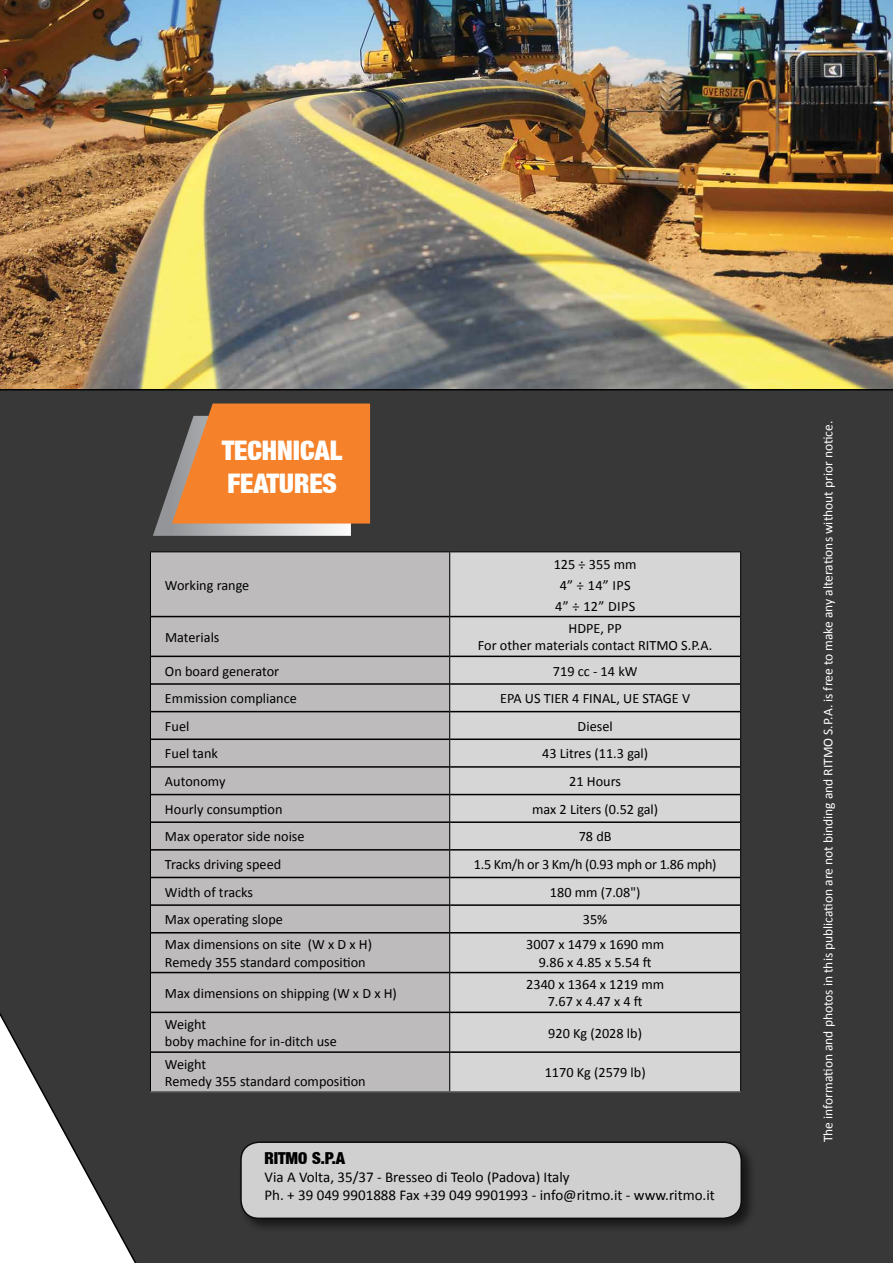
<style>
.page{position:relative;width:893px;height:1263px;background:#fff}
.page>*{position:absolute;margin:0;border:0;box-sizing:border-box;transform-origin:0 0}
.t1{font:27px/32.4px "Basic Sans Heavy SF Bold";color:#fff}
.t2{font:16.5px "Basic Sans Heavy SF Bold";color:#000}
.t3{font:15px/18px "Calibri";color:#000}
.t4{font:14.25px/17.1px "Calibri";color:#000;text-align:center}
.t5{font:14.25px "Calibri";letter-spacing:-.02em;color:#000}
.t6{font:14.25px/21px "Calibri";letter-spacing:.02em;color:#000;text-align:center}
.t7{font:13.5px "Calibri";color:#fff}
</style>
<div class="page">
<div style="left:0;top:389px;width:893px;height:874px;background:#383839"></div>
<div style="left:238px;top:1139px;width:518px;height:94px;background:#000;opacity:.75"></div>
<div style="left:241px;top:1142px;width:500px;height:76px;background:#d0d0d1;border-radius:18px"></div>
<div style="left:240px;top:1141px;width:502px;height:78px;border:2px solid #000;border-radius:18px"></div>
<div style="left:151px;top:552px;width:298px;height:539px;background:#bdbbbb"></div>
<div style="left:450px;top:552px;width:290px;height:539px;background:#d7d6d6"></div>
<hr style="left:151px;top:616px;width:298px;height:1px;background:#000">
<hr style="left:450px;top:616px;width:290px;height:1px;background:#000">
<hr style="left:151px;top:656px;width:298px;height:1px;background:#000">
<hr style="left:450px;top:656px;width:290px;height:1px;background:#000">
<hr style="left:151px;top:683px;width:298px;height:2px;background:#000">
<hr style="left:450px;top:683px;width:290px;height:2px;background:#000">
<hr style="left:151px;top:711px;width:298px;height:1px;background:#000">
<hr style="left:450px;top:711px;width:290px;height:1px;background:#000">
<hr style="left:151px;top:738px;width:298px;height:2px;background:#000">
<hr style="left:450px;top:738px;width:290px;height:2px;background:#000">
<hr style="left:151px;top:766px;width:298px;height:2px;background:#000">
<hr style="left:450px;top:766px;width:290px;height:2px;background:#000">
<hr style="left:151px;top:794px;width:298px;height:1px;background:#000">
<hr style="left:450px;top:794px;width:290px;height:1px;background:#000">
<hr style="left:151px;top:821px;width:298px;height:2px;background:#000">
<hr style="left:450px;top:821px;width:290px;height:2px;background:#000">
<hr style="left:151px;top:849px;width:298px;height:1px;background:#000">
<hr style="left:450px;top:849px;width:290px;height:1px;background:#000">
<hr style="left:151px;top:877px;width:298px;height:1px;background:#000">
<hr style="left:450px;top:877px;width:290px;height:1px;background:#000">
<hr style="left:151px;top:904px;width:298px;height:2px;background:#000">
<hr style="left:450px;top:904px;width:290px;height:2px;background:#000">
<hr style="left:151px;top:932px;width:298px;height:1px;background:#000">
<hr style="left:450px;top:932px;width:290px;height:1px;background:#000">
<hr style="left:151px;top:972px;width:298px;height:1px;background:#000">
<hr style="left:450px;top:972px;width:290px;height:1px;background:#000">
<hr style="left:151px;top:1011px;width:298px;height:2px;background:#000">
<hr style="left:450px;top:1011px;width:290px;height:2px;background:#000">
<hr style="left:151px;top:1051px;width:298px;height:2px;background:#000">
<hr style="left:450px;top:1051px;width:290px;height:2px;background:#000">
<hr style="left:150px;top:1091px;width:300px;height:2px;background:#58595b">
<hr style="left:450px;top:1091px;width:291px;height:2px;background:#58595b">
<hr style="left:150px;top:551px;width:300px;height:1px;background:#000">
<hr style="left:150px;top:552px;width:1px;height:64px;background:#000">
<hr style="left:450px;top:551px;width:291px;height:1px;background:#000">
<hr style="left:449px;top:552px;width:1px;height:64px;background:#000">
<hr style="left:740px;top:552px;width:1px;height:64px;background:#000">
<hr style="left:150px;top:616px;width:1px;height:40px;background:#000">
<hr style="left:449px;top:616px;width:1px;height:40px;background:#000">
<hr style="left:740px;top:616px;width:1px;height:40px;background:#000">
<svg style="left:150px;top:656px;width:1px;height:277px"></svg>
<svg style="left:449px;top:656px;width:1px;height:277px"></svg>
<svg style="left:740px;top:656px;width:1px;height:277px"></svg>
<hr style="left:150px;top:933px;width:1px;height:39px;background:#000">
<hr style="left:449px;top:933px;width:1px;height:39px;background:#000">
<hr style="left:740px;top:933px;width:1px;height:39px;background:#000">
<hr style="left:150px;top:972px;width:1px;height:40px;background:#000">
<hr style="left:449px;top:972px;width:1px;height:40px;background:#000">
<hr style="left:740px;top:972px;width:1px;height:40px;background:#000">
<hr style="left:150px;top:1012px;width:1px;height:40px;background:#000">
<hr style="left:449px;top:1012px;width:1px;height:40px;background:#000">
<hr style="left:740px;top:1012px;width:1px;height:40px;background:#000">
<hr style="left:150px;top:1052px;width:1px;height:39px;background:#000">
<hr style="left:449px;top:1052px;width:1px;height:39px;background:#000">
<hr style="left:740px;top:1052px;width:1px;height:39px;background:#000">
<svg style="left:153px;top:403px;width:217px;height:133px;background:#d27f40"></svg>
<img style="left:0;top:0;width:893px;height:389px">
<h1 class="t1" style="left:222px;top:434px;width:122px">TECHNICAL<br>FEATURES</h1>
<p class="t4" style="left:165px;top:576px;width:86px">Working range</p>
<p class="t6" style="left:554px;top:553px;width:84px">125 ÷ 355 mm<br>4” ÷ 14” IPS<br>4” ÷ 12” DIPS</p>
<p class="t4" style="left:165px;top:628px;width:56px">Materials</p>
<p class="t4" style="left:478px;top:619px;width:236px">HDPE, PP<br>For other materials contact RITMO S.P.A.</p>
<p class="t4" style="left:165px;top:661px;width:116px">On board generator</p>
<p class="t4" style="left:553px;top:661px;width:86px">719 cc - 14 kW</p>
<p class="t4" style="left:165px;top:689px;width:133px">Emmission compliance</p>
<p class="t4" style="left:500px;top:689px;width:192px">EPA US TIER 4 FINAL, UE STAGE V</p>
<p class="t4" style="left:165px;top:717px;width:26px">Fuel</p>
<p class="t4" style="left:578px;top:717px;width:37px">Diesel</p>
<p class="t4" style="left:165px;top:744px;width:55px">Fuel tank</p>
<p class="t4" style="left:542px;top:744px;width:108px">43 Litres (11.3 gal)</p>
<p class="t4" style="left:165px;top:772px;width:62px">Autonomy</p>
<p class="t4" style="left:569px;top:772px;width:53px">21 Hours</p>
<p class="t4" style="left:165px;top:800px;width:119px">Hourly consumption</p>
<p class="t4" style="left:532px;top:800px;width:128px">max 2 Liters (0.52 gal)</p>
<p class="t4" style="left:165px;top:827px;width:141px">Max operator side noise</p>
<p class="t4" style="left:579px;top:827px;width:34px">78 dB</p>
<p class="t4" style="left:165px;top:855px;width:118px">Tracks driving speed</p>
<p class="t5" style="left:474px;top:855px;width:244px">1.5 Km/h or 3 Km/h (0.93 mph or 1.86 mph)</p>
<p class="t4" style="left:165px;top:883px;width:90px">Width of tracks</p>
<p class="t4" style="left:550px;top:883px;width:92px">180 mm (7.08")</p>
<p class="t4" style="left:165px;top:910px;width:120px">Max operating slope</p>
<p class="t4" style="left:583px;top:910px;width:26px">35%</p>
<p class="t4" style="left:165px;top:935px;width:209px;text-align:left">Max dimensions on site (W x D x H)<br>Remedy 355 standard composition</p>
<p class="t4" style="left:526px;top:935px;width:139px">3007 x 1479 x 1690 mm<br>9.86 x 4.85 x 5.54 ft</p>
<p class="t4" style="left:165px;top:984px;width:233px">Max dimensions on shipping (W x D x H)</p>
<p class="t4" style="left:526px;top:975px;width:139px">2340 x 1364 x 1219 mm<br>7.67 x 4.47 x 4 ft</p>
<p class="t4" style="left:165px;top:1015px;width:173px;text-align:left">Weight<br>boby machine for in-ditch use</p>
<p class="t4" style="left:548px;top:1023px;width:95px">920 Kg (2028 lb)</p>
<p class="t4" style="left:165px;top:1055px;width:202px;text-align:left">Weight<br>Remedy 355 standard composition</p>
<p class="t4" style="left:545px;top:1063px;width:102px">1170 Kg (2579 lb)</p>
<p class="t2" style="left:264px;top:1149px;width:82px">RITMO S.P.A</p>
<p class="t3" style="left:264px;top:1167px;width:452px">Via A Volta, 35/37 - Bresseo di Teolo (Padova) Italy<br>Ph. + 39 049 9901888 Fax +39 049 9901993 - info@ritmo.it - www.ritmo.it</p>
<p class="t7" style="left:819px;top:1142px;width:723px;rotate:-90deg">The information and photos in this publication are not binding and RITMO S.P.A. is free to make any alterations without prior notice.</p>
</div>
